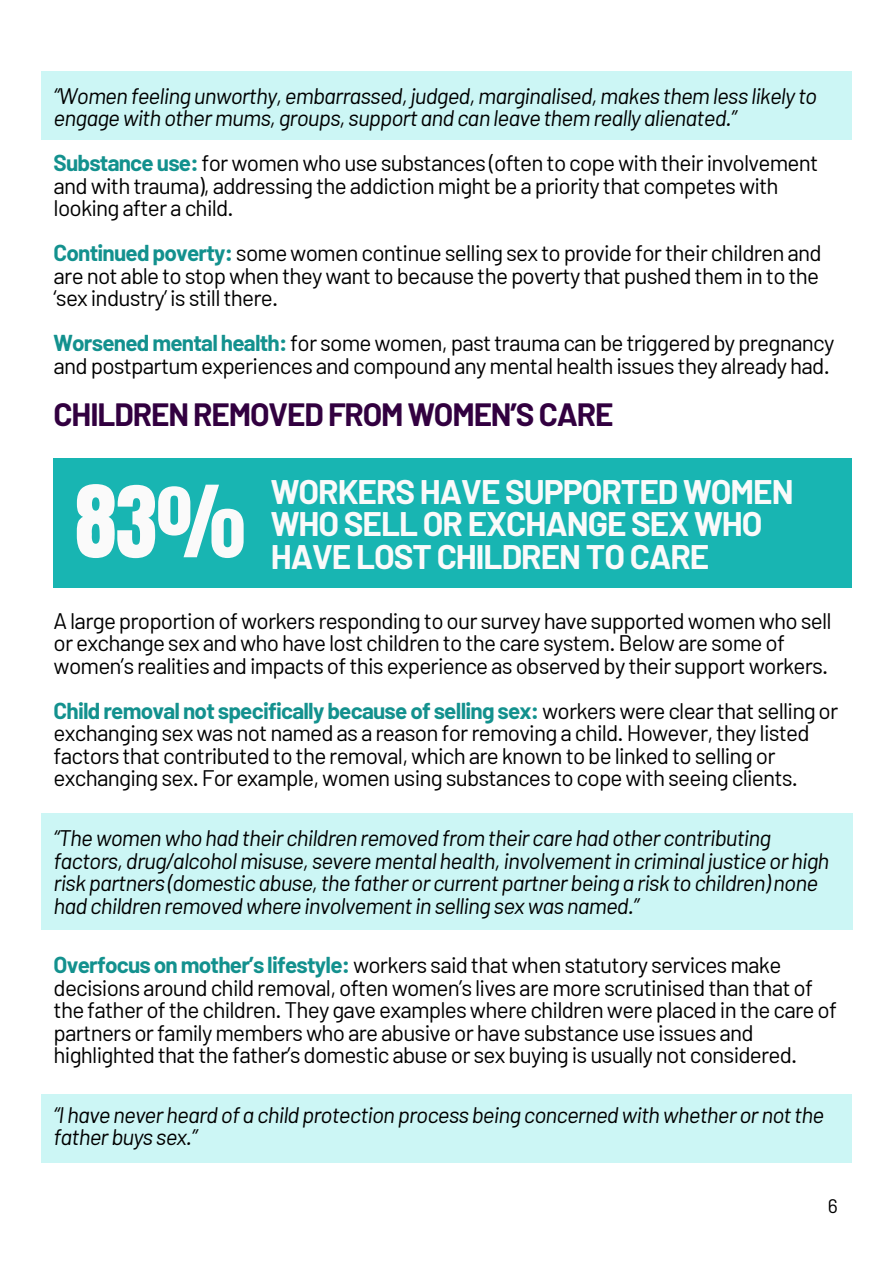
<style>
.page{position:relative;width:894px;height:1264px;background:#fff}
.page>*{position:absolute;margin:0;border:0;box-sizing:border-box;transform-origin:0 0}
.t1{font:84.15px "Anton";color:#fafafa}
.t2{font:700 33.3px/32.7px "Barlow";letter-spacing:-.03em;color:#fafafa}
.t3{font:700 31.5px "Barlow";letter-spacing:-.035em;color:#320040}
.t4{font:22.5px/22.5px "Barlow";letter-spacing:-.035em;color:#000}
.t5{font:italic 22.5px/22.5px "Barlow";letter-spacing:-.035em;color:#000}
.t6{font:19.5px "Barlow";color:#000}
.s1{font-weight:700;color:#13918e}
</style>
<div class="page">
<div style="left:41px;top:72px;width:811px;height:68px;background:#ccf6f5"></div>
<div style="left:41px;top:813px;width:811px;height:116px;background:#ccf6f5"></div>
<div style="left:54px;top:459px;width:797px;height:129px;background:#18b5b2"></div>
<div style="left:41px;top:1094px;width:810px;height:68px;background:#ccf6f5"></div>
<p class="t5" style="left:54px;top:83px;width:764px">“Women feeling unworthy, embarrassed, judged, marginalised, makes them less likely to engage with other mums, groups, support and can leave them really alienated.”</p>
<p class="t4" style="left:54px;top:151px;width:766px"><span class="s1">Substance use:</span> for women who use substances (often to cope with their involvement and with trauma), addressing the addiction might be a priority that competes with looking after a child.</p>
<p class="t4" style="left:54px;top:241px;width:769px;text-align:justify"><span class="s1">Continued poverty:</span> some women continue selling sex to provide for their children and are not able to stop when they want to because the poverty that pushed them in to the ‘sex industry’ is still there.</p>
<p class="t4" style="left:54px;top:331px;width:782px"><span class="s1">Worsened mental health:</span> for some women, past trauma can be triggered by pregnancy and postpartum experiences and compound any mental health issues they already had.</p>
<h2 class="t3" style="left:54px;top:394px;width:561px">CHILDREN REMOVED FROM WOMEN’S CARE</h2>
<h1 class="t1" style="left:75px;top:461px;width:172px">83%</h1>
<h2 class="t2" style="left:271px;top:474px;width:524px">WORKERS HAVE SUPPORTED WOMEN<br>WHO SELL OR EXCHANGE SEX WHO<br>HAVE LOST CHILDREN TO CARE</h2>
<p class="t4" style="left:54px;top:608px;width:779px">A large proportion of workers responding to our survey have supported women who sell or exchange sex and who have lost children to the care system. Below are some of women’s realities and impacts of this experience as observed by their support workers.</p>
<p class="t4" style="left:54px;top:698px;width:786px"><span class="s1">Child removal not specifically because of selling sex:</span> workers were clear that selling or exchanging sex was not named as a reason for removing a child. However, they listed factors that contributed to the removal, which are known to be linked to selling or exchanging sex. For example, women using substances to cope with seeing clients.</p>
<p class="t5" style="left:54px;top:825px;width:777px">“The women who had their children removed from their care had other contributing factors, drug/alcohol misuse, severe mental health, involvement in criminal justice or high risk partners (domestic abuse, the father or current partner being a risk to children) none had children removed where involvement in selling sex was named.”</p>
<p class="t4" style="left:54px;top:952px;width:784px"><span class="s1">Overfocus on mother’s lifestyle:</span> workers said that when statutory services make decisions around child removal, often women’s lives are more scrutinised than that of the father of the children. They gave examples where children were placed in the care of partners or family members who are abusive or have substance use issues and highlighted that the father’s domestic abuse or sex buying is usually not considered.</p>
<p class="t5" style="left:54px;top:1102px;width:771px">“I have never heard of a child protection process being concerned with whether or not the father buys sex.”</p>
<p class="t6" style="left:827px;top:1193px;width:12px">6</p>
</div>
